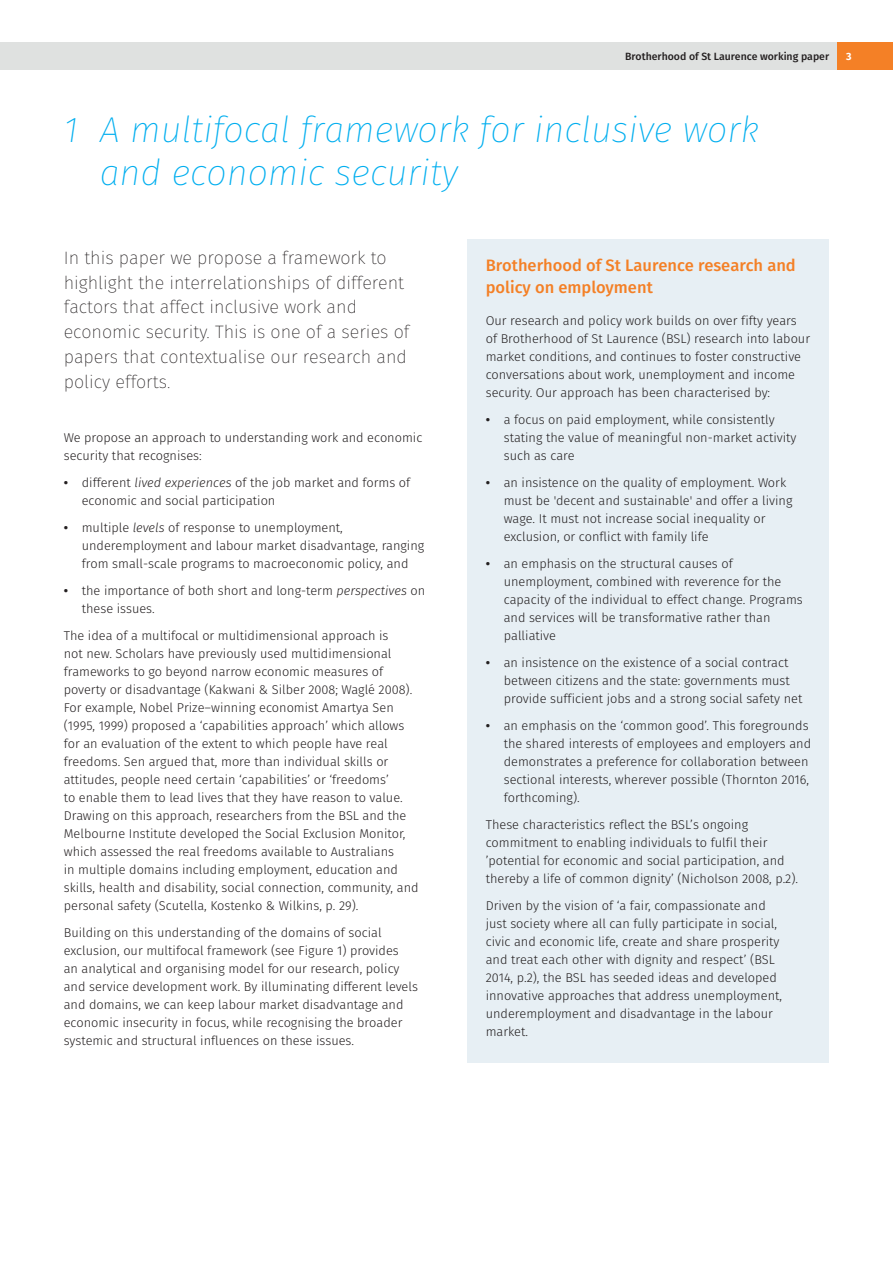
<style>
.page{position:relative;width:893px;height:1263px;background:#fff}
.page>*{position:absolute;margin:0;border:0;box-sizing:border-box;transform-origin:0 0}
.Page_section_heading{font:italic 200 36px/42.8px "Fira Sans";color:#00aeef}
.Standfirst{font:200 18px/24.8px "Fira Sans";color:#231f20}
.Sub-heading__level_1{font:500 16.5px/22.5px "Fira Sans";color:#f48026}
.Body_copy{font:300 12.75px/18px "Fira Sans";color:#231f20}
.t1{font:500 10.5px "Fira Sans";color:#231f20}
.t2{font:700 10.5px "Fira Sans";color:#fff}
.s1{font-weight:600}
.s2{font-style:italic}
</style>
<div class="page">
<div style="left:0;top:43px;width:893px;height:27px;background:#dfe1e0"></div>
<div style="left:838px;top:43px;width:55px;height:27px;background:#f48026"></div>
<div style="left:468px;top:239px;width:361px;height:824px;background:#e7eff4"></div>
<p class="t1" style="left:625px;top:48px;width:206px">Brotherhood of St Laurence working paper</p>
<p class="t2" style="left:846px;top:47px;width:7px">3</p>
<p class="Page_section_heading" style="left:100px;top:108px;width:660px;text-indent:-36px">1 A multifocal framework for inclusive work and economic security</p>
<p class="Standfirst" style="left:64px;top:245px;width:347px">In this paper we propose a framework to highlight the interrelationships of different factors that affect inclusive work and economic security. This is one of a series of papers that contextualise our research and policy efforts.</p>
<p class="Body_copy" style="left:64px;top:428px;width:360px">We propose an approach to understanding work and economic security that recognises:</p>
<p class="Body_copy" style="left:82px;top:473px;width:330px;text-indent:-18px"><span class="s1">•</span> different <span class="s2">lived experiences</span> of the job market and forms of economic and social participation</p>
<p class="Body_copy" style="left:82px;top:518px;width:344px;text-indent:-18px"><span class="s1">•</span> multiple <span class="s2">levels</span> of response to unemployment, underemployment and labour market disadvantage, ranging from small-scale programs to macroeconomic policy, and</p>
<p class="Body_copy" style="left:82px;top:581px;width:345px;text-indent:-18px"><span class="s1">•</span> the importance of both short and long-term <span class="s2">perspectives</span> on these issues.</p>
<p class="Body_copy" style="left:64px;top:626px;width:356px">The idea of a multifocal or multidimensional approach is<br>not new. Scholars have previously used multidimensional frameworks to go beyond narrow economic measures of poverty or disadvantage (Kakwani &amp; Silber 2008; Waglé 2008).<br>For example, Nobel Prize–winning economist Amartya Sen (1995, 1999) proposed a ‘capabilities approach’ which allows for an evaluation of the extent to which people have real freedoms. Sen argued that, more than individual skills or attitudes, people need certain ‘capabilities’ or ‘freedoms’<br>to enable them to lead lives that they have reason to value.<br>Drawing on this approach, researchers from the BSL and the Melbourne Institute developed the Social Exclusion Monitor, which assessed the real freedoms available to Australians<br>in multiple domains including employment, education and skills, health and disability, social connection, community, and personal safety (Scutella, Kostenko &amp; Wilkins, p. 29).</p>
<p class="Body_copy" style="left:64px;top:923px;width:356px">Building on this understanding of the domains of social exclusion, our multifocal framework (see Figure 1) provides<br>an analytical and organising model for our research, policy and service development work. By illuminating different levels and domains, we can keep labour market disadvantage and economic insecurity in focus, while recognising the broader systemic and structural influences on these issues.</p>
<p class="Sub-heading__level_1" style="left:486px;top:253px;width:312px">Brotherhood of St Laurence research and policy on employment</p>
<p class="Body_copy" style="left:486px;top:311px;width:326px">Our research and policy work builds on over fifty years of Brotherhood of St Laurence (BSL) research into labour market conditions, and continues to foster constructive conversations about work, unemployment and income security. Our approach has been characterised by:</p>
<p class="Body_copy" style="left:504px;top:410px;width:294px;text-indent:-18px"><span class="s1">•</span> a focus on paid employment, while consistently stating the value of meaningful non-market activity such as care</p>
<p class="Body_copy" style="left:504px;top:473px;width:290px;text-indent:-18px"><span class="s1">•</span> an insistence on the quality of employment. Work must be 'decent and sustainable' and offer a living wage. It must not increase social inequality or exclusion, or conflict with family life</p>
<p class="Body_copy" style="left:504px;top:554px;width:301px;text-indent:-18px"><span class="s1">•</span> an emphasis on the structural causes of unemployment, combined with reverence for the capacity of the individual to effect change. Programs and services will be transformative rather than palliative</p>
<p class="Body_copy" style="left:504px;top:653px;width:300px;text-indent:-18px"><span class="s1">•</span> an insistence on the existence of a social contract between citizens and the state: governments must provide sufficient jobs and a strong social safety net</p>
<p class="Body_copy" style="left:504px;top:716px;width:309px;text-indent:-18px"><span class="s1">•</span> an emphasis on the ‘common good’. This foregrounds the shared interests of employees and employers and demonstrates a preference for collaboration between sectional interests, wherever possible (Thornton 2016, forthcoming).</p>
<p class="Body_copy" style="left:486px;top:815px;width:314px">These characteristics reflect the BSL’s ongoing commitment to enabling individuals to fulfil their ’potential for economic and social participation, and thereby a life of common dignity’ (Nicholson 2008, p.2).</p>
<p class="Body_copy" style="left:486px;top:896px;width:298px">Driven by the vision of ‘a fair, compassionate and just society where all can fully participate in social, civic and economic life, create and share prosperity and treat each other with dignity and respect’ (BSL 2014, p.2), the BSL has seeded ideas and developed innovative approaches that address unemployment, underemployment and disadvantage in the labour market.</p>
</div>
